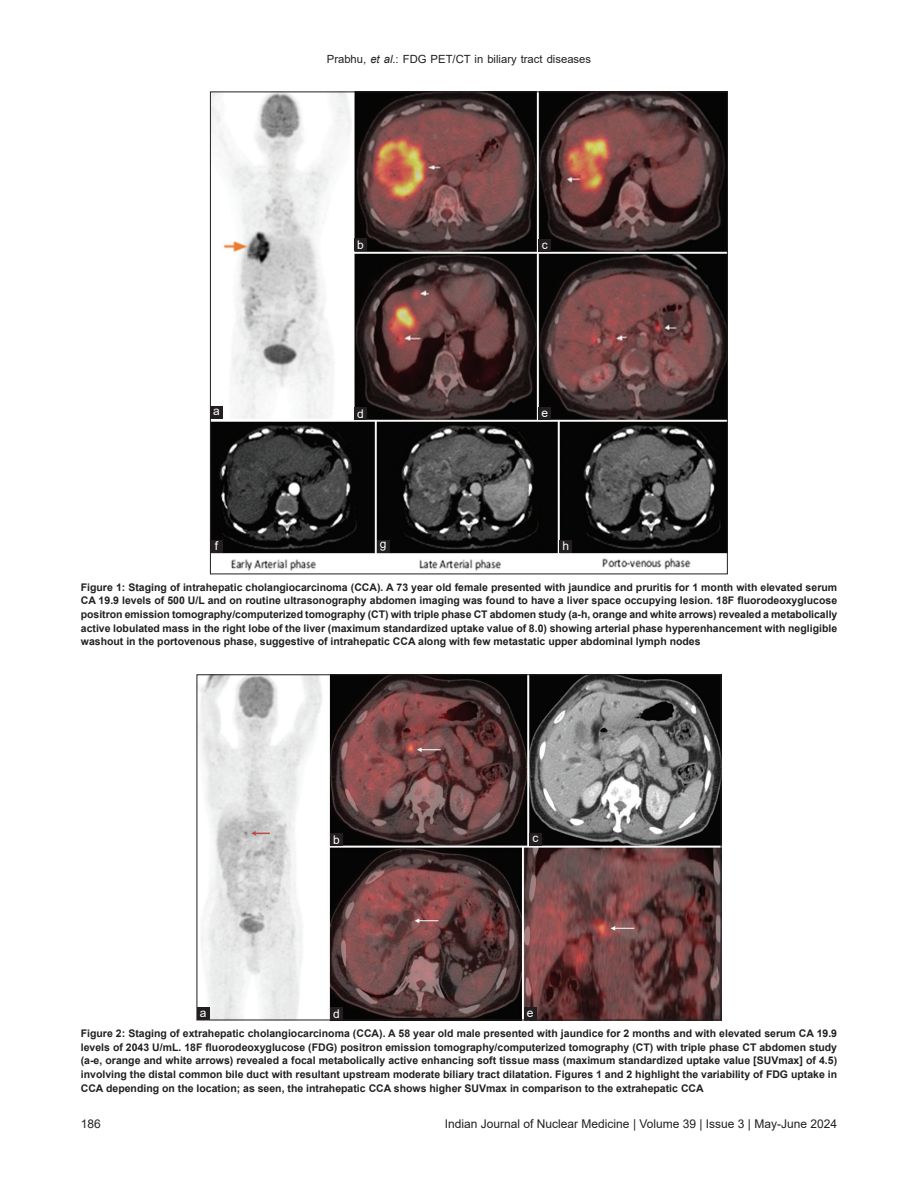
<style>
.page{position:relative;width:918px;height:1188px;background:#fff}
.page>*{position:absolute;margin:0;border:0;box-sizing:border-box;transform-origin:0 0}
.t1{font:12px "Arial";color:#231f20}
.LABEL{font:12px "Arial";color:#fff}
.t2{font:11.25px "Arial";color:#231f20}
.FGC{font:700 10.5px/13.6px "Arial";color:#231f20;text-align:justify}
.s1{font-style:italic}
</style>
<div class="page">
<img style="left:212px;top:94px;width:514px;height:477px">
<div style="left:354px;top:407px;width:13px;height:13px;background:#231f20"></div>
<div style="left:559px;top:540px;width:13px;height:13px;background:#231f20"></div>
<div style="left:539px;top:239px;width:12px;height:13px;background:#231f20"></div>
<div style="left:377px;top:540px;width:12px;height:13px;background:#231f20"></div>
<div style="left:354px;top:238px;width:13px;height:13px;background:#231f20"></div>
<div style="left:210px;top:540px;width:13px;height:13px;background:#231f20"></div>
<div style="left:210px;top:406px;width:13px;height:13px;background:#231f20"></div>
<div style="left:539px;top:407px;width:12px;height:13px;background:#231f20"></div>
<img style="left:199px;top:677px;width:520px;height:341px">
<div style="left:330px;top:1007px;width:13px;height:13px;background:#231f20"></div>
<div style="left:529px;top:833px;width:13px;height:13px;background:#231f20"></div>
<div style="left:330px;top:833px;width:13px;height:13px;background:#231f20"></div>
<div style="left:197px;top:1007px;width:12px;height:13px;background:#231f20"></div>
<div style="left:524px;top:1007px;width:12px;height:13px;background:#231f20"></div>
<p class="t2" style="left:327px;top:51px;width:266px">Prabhu, <span class="s1">et al</span>.: FDG PET/CT in biliary tract diseases</p>
<p class="LABEL" style="left:357px;top:236px;width:8px">b</p>
<p class="LABEL" style="left:542px;top:237px;width:7px">c</p>
<p class="LABEL" style="left:357px;top:405px;width:8px">d</p>
<p class="LABEL" style="left:213px;top:403px;width:8px">a</p>
<p class="LABEL" style="left:542px;top:404px;width:8px">e</p>
<p class="LABEL" style="left:215px;top:538px;width:5px">f</p>
<p class="LABEL" style="left:380px;top:536px;width:8px">g</p>
<p class="LABEL" style="left:563px;top:538px;width:8px">h</p>
<p class="FGC" style="left:81px;top:580px;width:758px">Figure 1: Staging of intrahepatic cholangiocarcinoma (CCA). A 73 year old female presented with jaundice and pruritis for 1 month with elevated serum CA 19.9 levels of 500 U/L and on routine ultrasonography abdomen imaging was found to have a liver space occupying lesion. 18F fluorodeoxyglucose positron emission tomography/computerized tomography (CT) with triple phase CT abdomen study (a-h, orange and white arrows) revealed a metabolically active lobulated mass in the right lobe of the liver (maximum standardized uptake value of 8.0) showing arterial phase hyperenhancement with negligible washout in the portovenous phase, suggestive of intrahepatic CCA along with few metastatic upper abdominal lymph nodes</p>
<p class="LABEL" style="left:333px;top:831px;width:8px">b</p>
<p class="LABEL" style="left:532px;top:830px;width:7px">c</p>
<p class="LABEL" style="left:333px;top:1006px;width:8px">d</p>
<p class="LABEL" style="left:200px;top:1005px;width:8px">a</p>
<p class="LABEL" style="left:527px;top:1005px;width:8px">e</p>
<p class="FGC" style="left:81px;top:1027px;width:758px">Figure 2: Staging of extrahepatic cholangiocarcinoma (CCA). A 58 year old male presented with jaundice for 2 months and with elevated serum CA 19.9 levels of 2043 U/mL. 18F fluorodeoxyglucose (FDG) positron emission tomography/computerized tomography (CT) with triple phase CT abdomen study (a-e, orange and white arrows) revealed a focal metabolically active enhancing soft tissue mass (maximum standardized uptake value [SUVmax] of 4.5) involving the distal common bile duct with resultant upstream moderate biliary tract dilatation. Figures 1 and 2 highlight the variability of FDG uptake in CCA depending on the location; as seen, the intrahepatic CCA shows higher SUVmax in comparison to the extrahepatic CCA</p>
<p class="t1" style="left:81px;top:1116px;width:22px">186</p>
<p class="t1" style="left:445px;top:1116px;width:394px">Indian Journal of Nuclear Medicine | Volume 39 | Issue 3 | May-June 2024</p>
</div>
